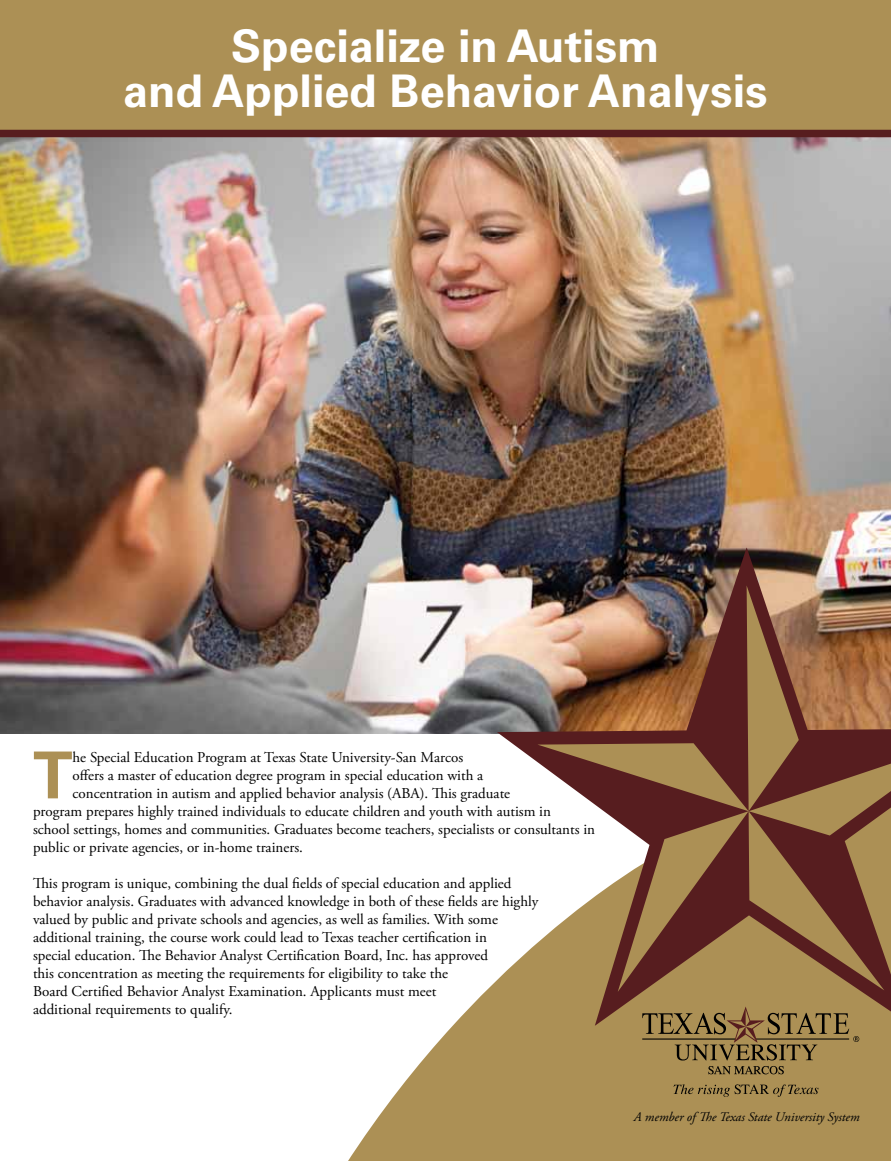
<style>
.page{position:relative;width:891px;height:1161px;background:#fff}
.page>*{position:absolute;margin:0;border:0;box-sizing:border-box;transform-origin:0 0}
.t1{font:700 64.8px "Univers";color:#ac9055}
.t2{font:700 45px/45px "Univers";color:#fff;text-align:center}
.t3{font:15px/18px "Adobe Garamond Pro";color:#000}
.t4{font:italic 13.05px "Adobe Garamond Pro";color:#000}
</style>
<div class="page">
<img style="left:0;top:137px;width:891px;height:597px">
<div style="left:0;top:0;width:891px;height:134px;background:#ac9055"></div>
<svg style="left:332px;top:552px;width:559px;height:609px"></svg>
<img style="left:497px;top:547px;width:394px;height:479px">
<svg style="left:674px;top:1084px;width:144px;height:13px;background:#8e7646"></svg>
<svg style="left:642px;top:1007px;width:217px;height:67px;background:#927948"></svg>
<div style="left:0;top:130px;width:891px;height:7px;background:#571d1f"></div>
<h2 class="t2" style="left:123px;top:24px;width:646px">Specialize in Autism<br>and Applied Behavior Analysis</h2>
<h1 class="t1" style="left:33px;top:738px;width:41px">T</h1>
<p class="t3" style="left:73px;top:749px;width:392px">he Special Education Program at Texas State University-San Marcos</p>
<p class="t3" style="left:73px;top:767px;width:412px">offers a master of education degree program in special education with a</p>
<p class="t3" style="left:73px;top:785px;width:439px">concentration in autism and applied behavior analysis (ABA). This graduate</p>
<p class="t3" style="left:33px;top:803px;width:520px">program prepares highly trained individuals to educate children and youth with autism in</p>
<p class="t3" style="left:33px;top:821px;width:564px">school settings, homes and communities. Graduates become teachers, specialists or consultants in</p>
<p class="t3" style="left:33px;top:839px;width:271px">public or private agencies, or in-home trainers.</p>
<p class="t3" style="left:33px;top:875px;width:507px">This program is unique, combining the dual fields of special education and applied behavior analysis. Graduates with advanced knowledge in both of these fields are highly valued by public and private schools and agencies, as well as families. With some additional training, the course work could lead to Texas teacher certification in<br>special education. The Behavior Analyst Certification Board, Inc. has approved<br>this concentration as meeting the requirements for eligibility to take the<br>Board Certified Behavior Analyst Examination. Applicants must meet<br>additional requirements to qualify.</p>
<p class="t4" style="left:634px;top:1109px;width:227px">A member of The Texas State University System</p>
</div>
